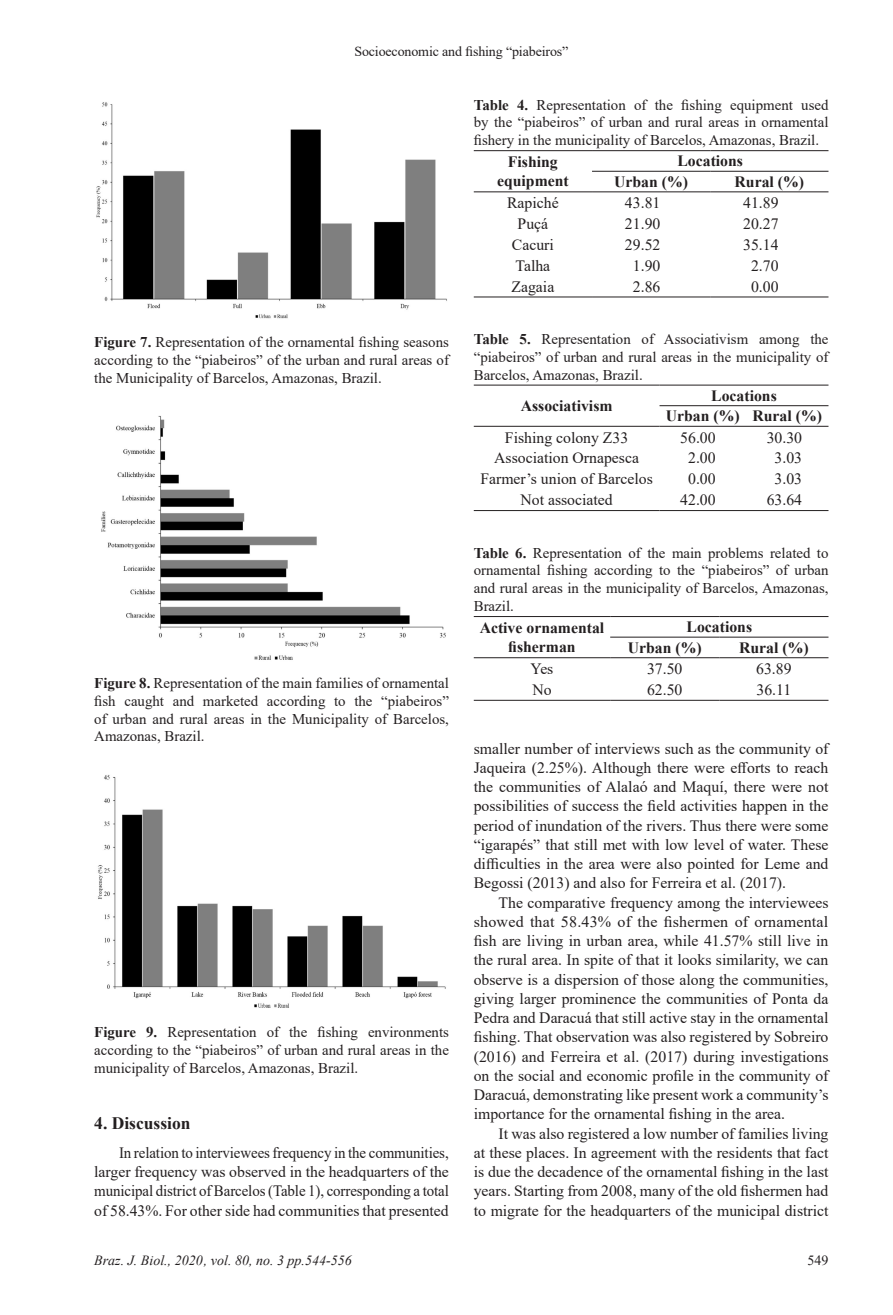
<style>
.page{position:relative;width:893px;height:1315px;background:#fff}
.page>*{position:absolute;margin:0;border:0;box-sizing:border-box;transform-origin:0 0}
.Heading1{font:700 17.5px "Times New Roman";color:#231f20}
.Paragraph{font:15.75px/19.2px "Times New Roman";color:#231f20;text-align:justify}
.TableBody{font:15.75px "Times New Roman";color:#231f20}
.Paragraph-2{font:15.75px/19.2px "Times New Roman";color:#231f20;text-align:justify;scale:.95 1}
.TableHead{font:700 15.75px/18.9px "Times New Roman";color:#231f20;text-align:center}
.FigureCaption{font:14.88px/17.8px "Times New Roman";color:#231f20;text-align:justify}
.TableTitle{font:14.88px/17.8px "Times New Roman";color:#231f20;text-align:justify}
.t1{font:italic 14px "Times New Roman";color:#231f20}
.t2{font:14px "Times New Roman";letter-spacing:-.01em;color:#231f20}
.s1{font-weight:700}
</style>
<div class="page">
<img style="left:96px;top:102px;width:351px;height:217px">
<img style="left:101px;top:416px;width:345px;height:244px">
<img style="left:98px;top:775px;width:348px;height:233px">
<hr style="left:474px;top:150px;width:118px;height:1px;background:#231f20">
<hr style="left:592px;top:150px;width:118px;height:1px;background:#231f20">
<hr style="left:710px;top:150px;width:118px;height:1px;background:#231f20">
<hr style="left:592px;top:171px;width:118px;height:1px;background:#231f20">
<hr style="left:710px;top:171px;width:118px;height:1px;background:#231f20">
<hr style="left:474px;top:191px;width:118px;height:1px;background:#231f20">
<hr style="left:592px;top:191px;width:118px;height:1px;background:#231f20">
<hr style="left:710px;top:191px;width:118px;height:1px;background:#231f20">
<hr style="left:474px;top:296px;width:118px;height:1px;background:#231f20">
<hr style="left:592px;top:296px;width:118px;height:1px;background:#231f20">
<hr style="left:710px;top:296px;width:118px;height:1px;background:#231f20">
<hr style="left:474px;top:385px;width:185px;height:1px;background:#231f20">
<hr style="left:659px;top:385px;width:87px;height:1px;background:#231f20">
<hr style="left:746px;top:385px;width:82px;height:1px;background:#231f20">
<hr style="left:659px;top:405px;width:87px;height:1px;background:#231f20">
<hr style="left:746px;top:405px;width:82px;height:1px;background:#231f20">
<hr style="left:474px;top:426px;width:185px;height:1px;background:#231f20">
<hr style="left:659px;top:426px;width:87px;height:1px;background:#231f20">
<hr style="left:746px;top:426px;width:82px;height:1px;background:#231f20">
<hr style="left:474px;top:510px;width:185px;height:1px;background:#231f20">
<hr style="left:659px;top:510px;width:87px;height:1px;background:#231f20">
<hr style="left:746px;top:510px;width:82px;height:1px;background:#231f20">
<hr style="left:474px;top:616px;width:136px;height:1px;background:#231f20">
<hr style="left:610px;top:616px;width:109px;height:1px;background:#231f20">
<hr style="left:719px;top:616px;width:109px;height:1px;background:#231f20">
<hr style="left:610px;top:636px;width:109px;height:1px;background:#231f20">
<hr style="left:719px;top:636px;width:109px;height:1px;background:#231f20">
<hr style="left:474px;top:657px;width:136px;height:1px;background:#231f20">
<hr style="left:610px;top:657px;width:109px;height:1px;background:#231f20">
<hr style="left:719px;top:657px;width:109px;height:1px;background:#231f20">
<hr style="left:474px;top:700px;width:136px;height:1px;background:#231f20">
<hr style="left:610px;top:700px;width:109px;height:1px;background:#231f20">
<hr style="left:719px;top:700px;width:109px;height:1px;background:#231f20">
<p class="t2" style="left:354px;top:42px;width:216px">Socioeconomic and fishing “piabeiros”</p>
<p class="FigureCaption" style="left:94px;top:333px;width:356px"><span class="s1">Figure 7.</span> Representation of the ornamental fishing seasons according to the “piabeiros” of the urban and rural areas of the Municipality of Barcelos, Amazonas, Brazil.</p>
<p class="FigureCaption" style="left:94px;top:673px;width:356px"><span class="s1">Figure 8.</span> Representation of the main families of ornamental fish caught and marketed according to the “piabeiros” of urban and rural areas in the Municipality of Barcelos, Amazonas, Brazil.</p>
<p class="FigureCaption" style="left:94px;top:1022px;width:356px"><span class="s1">Figure 9.</span> Representation of the fishing environments according to the “piabeiros” of urban and rural areas in the municipality of Barcelos, Amazonas, Brazil.</p>
<p class="Heading1" style="left:94px;top:1110px;width:98px">4. Discussion</p>
<p class="Paragraph-2" style="left:94px;top:1142px;width:375px;text-indent:25px">In relation to interviewees frequency in the communities, larger frequency was observed in the headquarters of the municipal district of Barcelos (Table 1), corresponding a total of 58.43%. For other side had communities that presented</p>
<p class="t1" style="left:94px;top:1250px;width:259px">Braz. J. Biol., 2020 , vol. 80, no. 3 pp.544-556</p>
<p class="TableTitle" style="left:474px;top:95px;width:356px"><span class="s1">Table 4.</span> Representation of the fishing equipment used by the “piabeiros” of urban and rural areas in ornamental fishery in the municipality of Barcelos, Amazonas, Brazil.</p>
<p class="TableHead" style="left:497px;top:152px;width:73px">Fishing equipment</p>
<p class="TableHead" style="left:677px;top:151px;width:67px">Locations</p>
<p class="TableHead" style="left:614px;top:172px;width:75px">Urban (%)</p>
<p class="TableHead" style="left:735px;top:172px;width:71px">Rural (%)</p>
<p class="TableBody" style="left:507px;top:192px;width:53px">Rapiché</p>
<p class="TableBody" style="left:625px;top:192px;width:37px">43.81</p>
<p class="TableBody" style="left:743px;top:192px;width:37px">41.89</p>
<p class="TableBody" style="left:518px;top:213px;width:32px">Puçá</p>
<p class="TableBody" style="left:625px;top:213px;width:37px">21.90</p>
<p class="TableBody" style="left:743px;top:213px;width:37px">20.27</p>
<p class="TableBody" style="left:512px;top:233px;width:43px">Cacuri</p>
<p class="TableBody" style="left:625px;top:233px;width:37px">29.52</p>
<p class="TableBody" style="left:743px;top:233px;width:37px">35.14</p>
<p class="TableBody" style="left:515px;top:254px;width:36px">Talha</p>
<p class="TableBody" style="left:633px;top:254px;width:29px">1.90</p>
<p class="TableBody" style="left:751px;top:254px;width:29px">2.70</p>
<p class="TableBody" style="left:511px;top:275px;width:44px">Zagaia</p>
<p class="TableBody" style="left:633px;top:275px;width:29px">2.86</p>
<p class="TableBody" style="left:751px;top:275px;width:29px">0.00</p>
<p class="TableTitle" style="left:474px;top:330px;width:356px"><span class="s1">Table 5.</span> Representation of Associativism among the “piabeiros” of urban and rural areas in the municipality of Barcelos, Amazonas, Brazil.</p>
<p class="TableHead" style="left:521px;top:396px;width:93px">Associativism</p>
<p class="TableHead" style="left:711px;top:385px;width:67px">Locations</p>
<p class="TableHead" style="left:666px;top:406px;width:75px">Urban (%)</p>
<p class="TableHead" style="left:752px;top:406px;width:71px">Rural (%)</p>
<p class="TableBody" style="left:505px;top:426px;width:125px">Fishing colony Z33</p>
<p class="TableBody" style="left:680px;top:426px;width:37px">56.00</p>
<p class="TableBody" style="left:767px;top:426px;width:37px">30.30</p>
<p class="TableBody" style="left:494px;top:447px;width:146px">Association Ornapesca</p>
<p class="TableBody" style="left:688px;top:447px;width:29px">2.00</p>
<p class="TableBody" style="left:775px;top:447px;width:29px">3.03</p>
<p class="TableBody" style="left:480px;top:468px;width:174px">Farmer’s union of Barcelos</p>
<p class="TableBody" style="left:688px;top:468px;width:29px">0.00</p>
<p class="TableBody" style="left:775px;top:468px;width:29px">3.03</p>
<p class="TableBody" style="left:520px;top:489px;width:94px">Not associated</p>
<p class="TableBody" style="left:680px;top:489px;width:37px">42.00</p>
<p class="TableBody" style="left:767px;top:489px;width:37px">63.64</p>
<p class="TableTitle" style="left:474px;top:543px;width:356px"><span class="s1">Table 6.</span> Representation of the main problems related to ornamental fishing according to the “piabeiros” of urban and rural areas in the municipality of Barcelos, Amazonas, Brazil.</p>
<p class="TableHead" style="left:480px;top:618px;width:126px">Active ornamental fisherman</p>
<p class="TableHead" style="left:686px;top:617px;width:67px">Locations</p>
<p class="TableHead" style="left:628px;top:637px;width:75px">Urban (%)</p>
<p class="TableHead" style="left:739px;top:637px;width:71px">Rural (%)</p>
<p class="TableBody" style="left:530px;top:657px;width:24px">Yes</p>
<p class="TableBody" style="left:647px;top:657px;width:37px">37.50</p>
<p class="TableBody" style="left:756px;top:657px;width:37px">63.89</p>
<p class="TableBody" style="left:532px;top:678px;width:21px">No</p>
<p class="TableBody" style="left:647px;top:678px;width:37px">62.50</p>
<p class="TableBody" style="left:756px;top:678px;width:36px">36.11</p>
<p class="Paragraph" style="left:474px;top:738px;width:356px">smaller number of interviews such as the community of Jaqueira (2.25%). Although there were efforts to reach the communities of Alalaó and Maquí, there were not possibilities of success the field activities happen in the period of inundation of the rivers. Thus there were some “igarapés” that still met with low level of water. These difficulties in the area were also pointed for Leme and Begossi (2013) and also for Ferreira et al. (2017).</p>
<p class="Paragraph" style="left:474px;top:892px;width:356px;text-indent:25px">The comparative frequency among the interviewees showed that 58.43% of the fishermen of ornamental fish are living in urban area, while 41.57% still live in the rural area. In spite of that it looks similarity, we can observe is a dispersion of those along the communities, giving larger prominence the communities of Ponta da Pedra and Daracuá that still active stay in the ornamental fishing. That observation was also registered by Sobreiro (2016) and Ferreira et al. (2017) during investigations on the social and economic profile in the community of Daracuá, demonstrating like present work a community’s importance for the ornamental fishing in the area.</p>
<p class="Paragraph" style="left:474px;top:1123px;width:356px;text-indent:25px">It was also registered a low number of families living at these places. In agreement with the residents that fact is due the decadence of the ornamental fishing in the last years. Starting from 2008, many of the old fishermen had to migrate for the headquarters of the municipal district</p>
</div>
